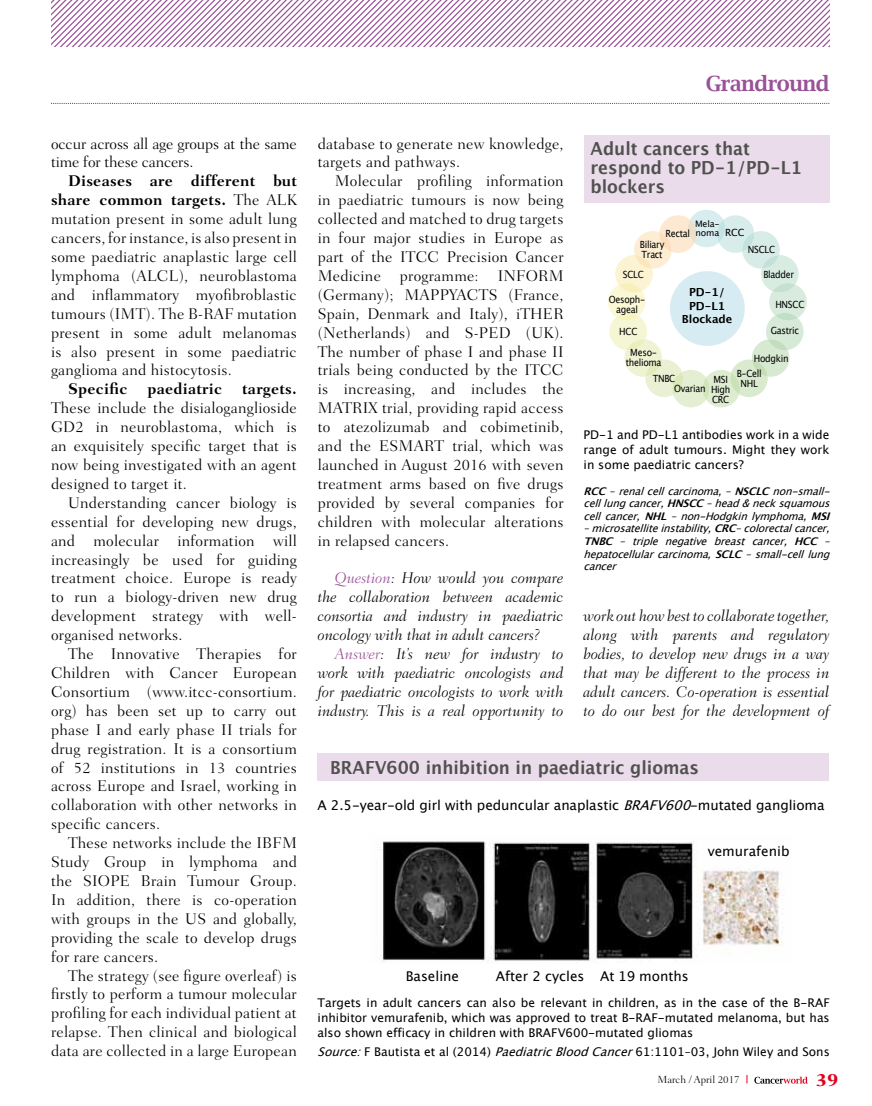
<style>
.page{position:relative;width:872px;height:1106px;background:#fff}
.page>*{position:absolute;margin:0;border:0;box-sizing:border-box;transform-origin:0 0}
.t1{font:600 21px "Lucida Bright";letter-spacing:-.025em;color:#995297}
.t2{font:700 18px/18.9px "Lucida Grande";color:#50514f;scale:.94 1}
.t3{font:800 18px "Fairfield LH";color:#e2001a}
.t4{font:300 15.75px/18.9px "Fairfield LH";letter-spacing:.015em;color:#000;text-align:justify}
.t5{font:italic 300 15.75px/18.9px "Fairfield LH";color:#000;text-align:justify}
.t6{font:300 15.75px/18.9px "Fairfield LH";letter-spacing:-.01em;color:#000}
.t7{font:700 15.75px "Fairfield LH";letter-spacing:.015em;color:#000}
.t8{font:13.5px "Lucida Grande";letter-spacing:-.005em;color:#000}
.t9{font:12px/15px "Lucida Grande";color:#000;text-align:justify}
.t10{font:700 11.1px/13.5px "Lucida Grande";letter-spacing:-.01em;color:#000;text-align:center}
.t11{font:italic 10.5px/12.6px "Lucida Grande";color:#000;text-align:justify}
.t12{font:300 10.5px "Fairfield LH";color:#000}
.t13{font:9.9px/9.9px "Lucida Grande";letter-spacing:-.03em;color:#000;scale:.9 1}
.t14{font:8.85px/9.9px "Lucida Grande";letter-spacing:-.02em;color:#000}
.s1{font-weight:700}
.s2{color:#995297}
.s3{font-size:9.9px}
.s4{font-style:italic}
</style>
<div class="page">
<svg style="left:754px;top:1076px;width:53px;height:7px"></svg>
<svg style="left:51px;top:103px;width:778px;height:1px"></svg>
<div style="left:584px;top:135px;width:245px;height:67px;background:#eadcea"></div>
<svg style="left:608px;top:210px;width:198px;height:197px"></svg>
<div style="left:317px;top:753px;width:512px;height:27px;background:#eadcea"></div>
<img style="left:381px;top:841px;width:403px;height:121px">
<svg style="left:51px;top:0;width:778px;height:47px"></svg>
<h1 class="t1" style="left:705px;top:70px;width:125px">Grandround</h1>
<p class="t6" style="left:51px;top:134px;width:247px">occur across all age groups at the same time for these cancers.</p>
<p class="t4" style="left:51px;top:172px;width:247px;text-indent:17px"><span class="s1">Diseases are different but share common targets.</span> The ALK mutation present in some adult lung cancers, for instance, is also present in some paediatric anaplastic large cell lymphoma (ALCL), neuroblastoma and inflammatory myofibroblastic tumours (IMT). The B-RAF mutation present in some adult melanomas is also present in some paediatric ganglioma and histocytosis.</p>
<p class="t7" style="left:68px;top:380px;width:61px">Specific</p>
<p class="t7" style="left:147px;top:380px;width:76px">paediatric</p>
<p class="t7" style="left:242px;top:380px;width:56px">targets.</p>
<p class="t4" style="left:51px;top:399px;width:247px">These include the disialoganglioside GD2 in neuroblastoma, which is an exquisitely specific target that is now being investigated with an agent designed to target it.</p>
<p class="t4" style="left:51px;top:493px;width:247px;text-indent:17px">Understanding cancer biology is essential for developing new drugs, and molecular information will increasingly be used for guiding treatment choice. Europe is ready to run a biology-driven new drug development strategy with well&shy;organised networks.</p>
<p class="t4" style="left:51px;top:644px;width:247px;text-indent:17px">The Innovative Therapies for Children with Cancer European Consortium (www.itcc-consortium. org) has been set up to carry out phase I and early phase II trials for drug registration. It is a consortium of 52 institutions in 13 countries across Europe and Israel, working in collaboration with other networks in specific cancers.</p>
<p class="t4" style="left:51px;top:833px;width:247px;text-indent:17px">These networks include the IBFM Study Group in lymphoma and the SIOPE Brain Tumour Group.<br>In addition, there is co-operation with groups in the US and globally, providing the scale to develop drugs for rare cancers.</p>
<p class="t4" style="left:51px;top:966px;width:247px;text-indent:17px">The strategy (see figure overleaf) is firstly to perform a tumour molecular profiling for each individual patient at relapse. Then clinical and biological data are collected in a large European</p>
<p class="t4" style="left:318px;top:134px;width:247px">database to generate new knowledge, targets and pathways.</p>
<p class="t4" style="left:318px;top:172px;width:247px;text-indent:17px">Molecular profiling information in paediatric tumours is now being collected and matched to drug targets in four major studies in Europe as part of the ITCC Precision Cancer Medicine programme: INFORM (Germany); MAPPYACTS (France, Spain, Denmark and Italy), iTHER (Netherlands) and S-PED (UK).<br>The number of phase I and phase II trials being conducted by the ITCC is increasing, and includes the MATRIX trial, providing rapid access to atezolizumab and cobimetinib, and the ESMART trial, which was launched in August 2016 with seven treatment arms based on five drugs provided by several companies for children with molecular alterations in relapsed cancers.</p>
<p class="t5" style="left:318px;top:569px;width:247px;text-indent:17px"><span class="s2">Question</span>: How would you compare the collaboration between academic consortia and industry in paediatric oncology with that in adult cancers?</p>
<p class="t5" style="left:318px;top:644px;width:247px;text-indent:17px"><span class="s2">Answer</span>: It’s new for industry to work with paediatric oncologists and for paediatric oncologists to work with industry. This is a real opportunity to</p>
<p class="t2" style="left:590px;top:139px;width:226px">Adult cancers that respond to PD-1/PD-L1 blockers</p>
<p class="t14" style="left:695px;top:218px;width:51px">Mela&shy;noma <span class="s3">RCC</span></p>
<p class="t13" style="left:665px;top:228px;width:29px">Rectal</p>
<p class="t13" style="left:640px;top:239px;width:29px">Biliary<br>Tract</p>
<p class="t13" style="left:623px;top:269px;width:25px">SCLC</p>
<p class="t13" style="left:609px;top:294px;width:42px;text-align:center">Oesoph&shy;ageal</p>
<p class="t13" style="left:619px;top:327px;width:22px">HCC</p>
<p class="t10" style="left:682px;top:285px;width:52px">PD-1/<br>PD-L1<br>Blockade</p>
<p class="t13" style="left:748px;top:244px;width:32px">NSCLC</p>
<p class="t13" style="left:763px;top:269px;width:36px">Bladder</p>
<p class="t13" style="left:775px;top:299px;width:34px">HNSCC</p>
<p class="t13" style="left:770px;top:325px;width:33px">Gastric</p>
<p class="t13" style="left:626px;top:347px;width:41px;text-align:center">Meso&shy;thelioma</p>
<p class="t13" style="left:736px;top:351px;width:59px;line-height:15px;text-indent:17px">Hodgkin<br>B-Cell</p>
<p class="t13" style="left:653px;top:373px;width:27px">TNBC</p>
<p class="t13" style="left:713px;top:374px;width:18px">MSI</p>
<p class="t13" style="left:740px;top:378px;width:21px">NHL</p>
<p class="t13" style="left:674px;top:383px;width:36px">Ovarian</p>
<p class="t13" style="left:711px;top:384px;width:23px">High<br>CRC</p>
<p class="t9" style="left:583px;top:427px;width:247px">PD-1 and PD-L1 antibodies work in a wide range of adult tumours. Might they work in some paediatric cancers?</p>
<p class="t11" style="left:583px;top:484px;width:251px"><span class="s1">RCC</span> –renalcellcarcinoma,–<span class="s1">NSCLC</span> non-small&shy;celllungcancer,<span class="s1">HNSCC</span> –head&amp; necksquamous cell cancer, <span class="s1">NHL</span> – non-Hodgkin lymphoma, <span class="s1">MSI </span>–microsatelliteinstability,<span class="s1">CRC</span>–colorectalcancer, <span class="s1">TNBC</span> – triple negative breast cancer, <span class="s1">HCC</span> – hepatocellularcarcinoma,<span class="s1">SCLC</span> –small-celllung cancer</p>
<p class="t5" style="left:583px;top:606px;width:247px">work out how best to collaborate together, along with parents and regulatory bodies, to develop new drugs in a way that may be different to the process in adult cancers. Co-operation is essential to do our best for the development of</p>
<p class="t2" style="left:330px;top:757px;width:394px">BRAFV600 inhibition in paediatric gliomas</p>
<p class="t8" style="left:317px;top:797px;width:508px">A 2.5-year-old girl with peduncular anaplastic <span class="s4">BRAFV600</span>-mutated ganglioma</p>
<p class="t8" style="left:707px;top:843px;width:83px">vemurafenib</p>
<p class="t8" style="left:406px;top:967px;width:55px">Baseline</p>
<p class="t8" style="left:496px;top:967px;width:194px">After 2 cycles At 19 months</p>
<p class="t9" style="left:317px;top:994px;width:514px">Targets in adult cancers can also be relevant in children, as in the case of the B-RAF inhibitor vemurafenib, which was approved to treat B-RAF-mutated melanoma, but has also shown efficacy in children with BRAFV600-mutated gliomas</p>
<p class="t9" style="left:317px;top:1044px;width:514px"><span class="s4">Source:</span>F Bautista et al (2014) <span class="s4">PaediatricBlood Cancer</span>61:1101–03, John Wiley and Sons</p>
<p class="t12" style="left:657px;top:1073px;width:84px">March / April 2017</p>
<p class="t3" style="left:815px;top:1069px;width:24px">39</p>
</div>
